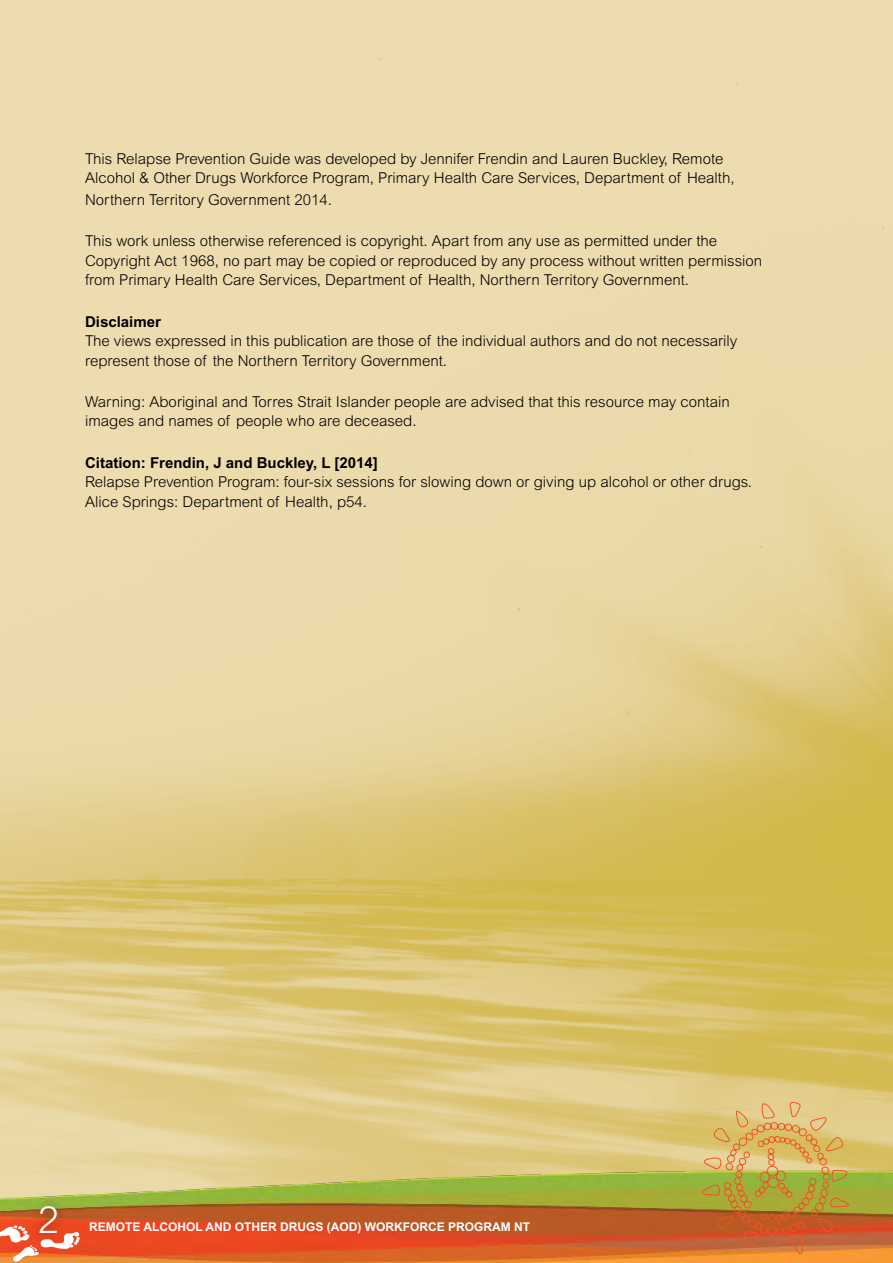
<style>
.page{position:relative;width:893px;height:1263px;background:#fff}
.page>*{position:absolute;margin:0;border:0;box-sizing:border-box;transform-origin:0 0}
.t1{font:300 37.5px "Arial MT Std";color:#fff}
.t2{font:300 15px/19.5px "Arial MT Std";color:#000}
.t3{font:700 15px "Arial MT Std";color:#000}
.t4{font:700 12px "Arial MT Std";color:#fff}
</style>
<div class="page">
<img style="left:0;top:0;width:893px;height:1137px">
<img style="left:0;top:1137px;width:893px;height:126px">
<div style="left:29px;top:1195px;width:39px;height:49px;background:#000;opacity:.45"></div>
<svg style="left:0;top:1224px;width:81px;height:38px"></svg>
<svg style="left:701px;top:1101px;width:150px;height:154px;background:#ca9c4f"></svg>
<p class="t2" style="left:85px;top:149px;width:651px">This Relapse Prevention Guide was developed by Jennifer Frendin and Lauren Buckley, Remote<br>Alcohol &amp; Other Drugs Workforce Program, Primary Health Care Services, Department of Health,</p>
<p class="t2" style="left:85px;top:190px;width:248px">Northern Territory Government 2014.</p>
<p class="t2" style="left:85px;top:231px;width:679px">This work unless otherwise referenced is copyright. Apart from any use as permitted under the<br>Copyright Act 1968, no part may be copied or reproduced by any process without written permission from Primary Health Care Services, Department of Health, Northern Territory Government.</p>
<p class="t3" style="left:85px;top:312px;width:77px">Disclaimer</p>
<p class="t2" style="left:85px;top:331px;width:654px">The views expressed in this publication are those of the individual authors and do not necessarily represent those of the Northern Territory Government.</p>
<p class="t2" style="left:85px;top:392px;width:646px">Warning: Aboriginal and Torres Strait Islander people are advised that this resource may contain images and names of people who are deceased.</p>
<p class="t3" style="left:85px;top:453px;width:294px">Citation: Frendin, J and Buckley, L [2014]</p>
<p class="t2" style="left:85px;top:472px;width:668px">Relapse Prevention Program: four-six sessions for slowing down or giving up alcohol or other drugs.<br>Alice Springs: Department of Health, p54.</p>
<h1 class="t1" style="left:38px;top:1199px;width:22px">2</h1>
<p class="t4" style="left:89px;top:1220px;width:442px">REMOTE ALCOHOL AND OTHER DRUGS (AOD) WORKFORCE PROGRAM NT</p>
</div>
